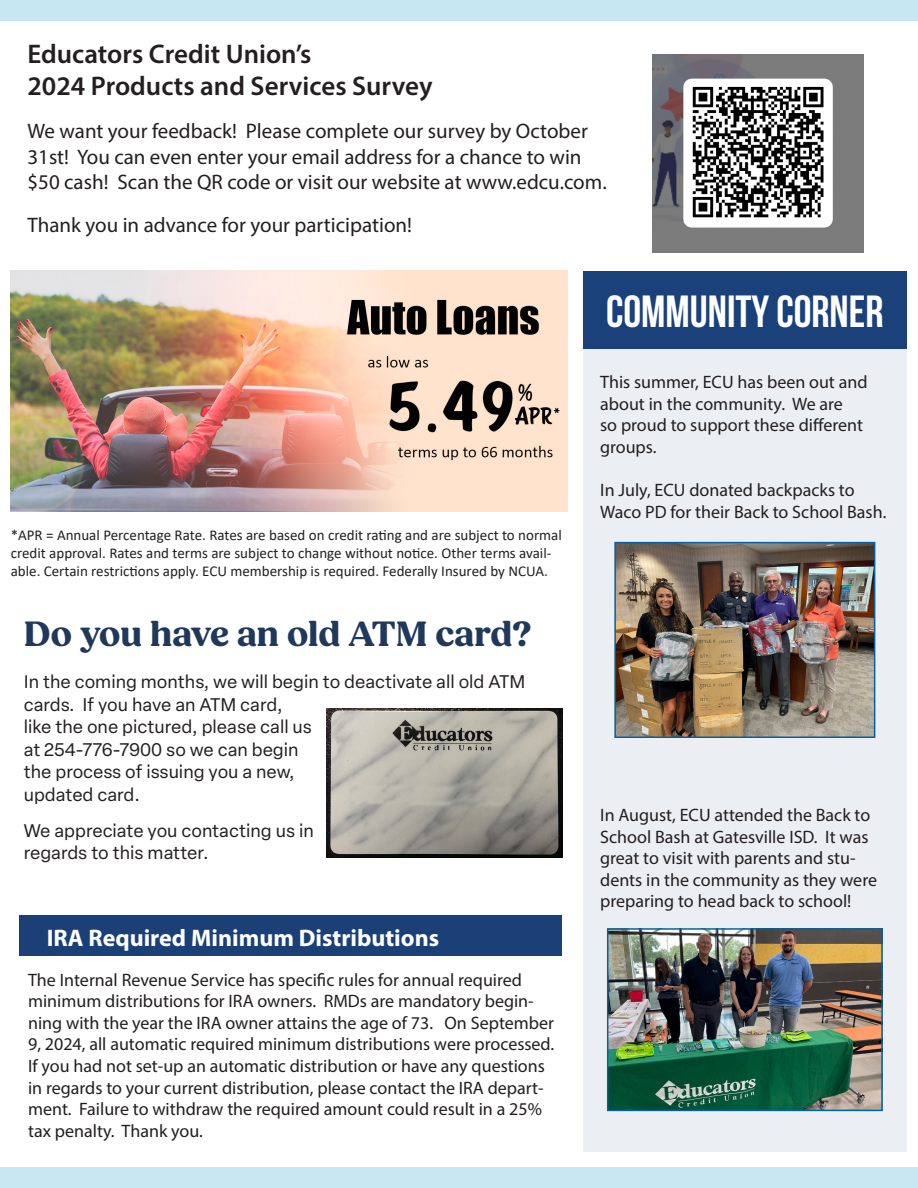
<style>
.page{position:relative;width:918px;height:1188px;background:#c6e7f1}
.page>*{position:absolute;margin:0;border:0;box-sizing:border-box;transform-origin:0 0}
.t1{font:45px "Bebas Neue";color:#fff}
.Heading{font:700 36px "Fields";color:#20395b}
.t2{font:600 27px "Myriad Pro";color:#231f20}
.t3{font:700 24px "Myriad Pro";color:#fff}
.t4{font:21px/25.2px "Myriad Pro";color:#231f20}
.t5{font:18px/21.6px "Myriad Pro";color:#231f20}
.Paragraph{font:18px/22.5px "Elza Text";color:#231f20}
.t6{font:15px/18px "Calibri";color:#231f20}
</style>
<div class="page">
<div style="left:0;top:21px;width:918px;height:1146px;background:#fff"></div>
<div style="left:19px;top:916px;width:543px;height:40px;background:#1b4078"></div>
<div style="left:583px;top:272px;width:323px;height:77px;background:#1a4179"></div>
<div style="left:583px;top:342px;width:324px;height:810px;background:#ebeef3"></div>
<img style="left:610px;top:931px;width:270px;height:177px">
<div style="left:607px;top:928px;width:276px;height:183px;border:2px solid #0062a1"></div>
<img style="left:617px;top:545px;width:255px;height:190px">
<div style="left:614px;top:542px;width:261px;height:196px;border:2px solid #0062a1"></div>
<img style="left:326px;top:709px;width:236px;height:148px">
<img style="left:652px;top:54px;width:212px;height:198px">
<img style="left:11px;top:270px;width:556px;height:242px">
<p class="t2" style="left:27px;top:37px;width:285px">Educators Credit Union’s</p>
<p class="t2" style="left:27px;top:69px;width:407px">2024 Products and Services Survey</p>
<p class="t4" style="left:27px;top:118px;width:581px">We want your feedback! Please complete our survey by October<br>31st! You can even enter your email address for a chance to win $50 cash! Scan the QR code or visit our website at www.edcu.com.</p>
<p class="t4" style="left:27px;top:212px;width:386px">Thank you in advance for your participation!</p>
<p class="t1" style="left:606px;top:287px;width:279px">COMMUNITY CORNER</p>
<p class="t6" style="left:11px;top:525px;width:553px">*APR = Annual Percentage Rate. Rates are based on credit rating and are subject to normal credit approval. Rates and terms are subject to change without notice. Other terms avail&shy;able. Certain restrictions apply. ECU membership is required. Federally Insured by NCUA.</p>
<p class="Heading" style="left:24px;top:612px;width:509px">Do you have an old ATM card?</p>
<p class="Paragraph" style="left:24px;top:670px;width:503px">In the coming months, we will begin to deactivate all old ATM cards. If you have an ATM card,<br>like the one pictured, please call us<br>at 254-776-7900 so we can begin<br>the process of issuing you a new,<br>updated card.</p>
<p class="Paragraph" style="left:24px;top:818px;width:292px">We appreciate you contacting us in regards to this matter.</p>
<p class="t3" style="left:47px;top:922px;width:394px">IRA Required Minimum Distributions</p>
<p class="t5" style="left:28px;top:968px;width:528px">The Internal Revenue Service has specific rules for annual required minimum distributions for IRA owners. RMDs are mandatory begin&shy;ning with the year the IRA owner attains the age of 73. On September 9, 2024, all automatic required minimum distributions were processed.<br>If you had not set-up an automatic distribution or have any questions in regards to your current distribution, please contact the IRA depart&shy;ment. Failure to withdraw the required amount could result in a 25% tax penalty. Thank you.</p>
<p class="t5" style="left:600px;top:371px;width:269px">This summer, ECU has been out and about in the community. We are<br>so proud to support these different groups.</p>
<p class="t5" style="left:600px;top:479px;width:288px">In July, ECU donated backpacks to<br>Waco PD for their Back to School Bash.</p>
<p class="t5" style="left:600px;top:804px;width:278px">In August, ECU attended the Back to School Bash at Gatesville ISD. It was great to visit with parents and stu&shy;dents in the community as they were preparing to head back to school!</p>
</div>
